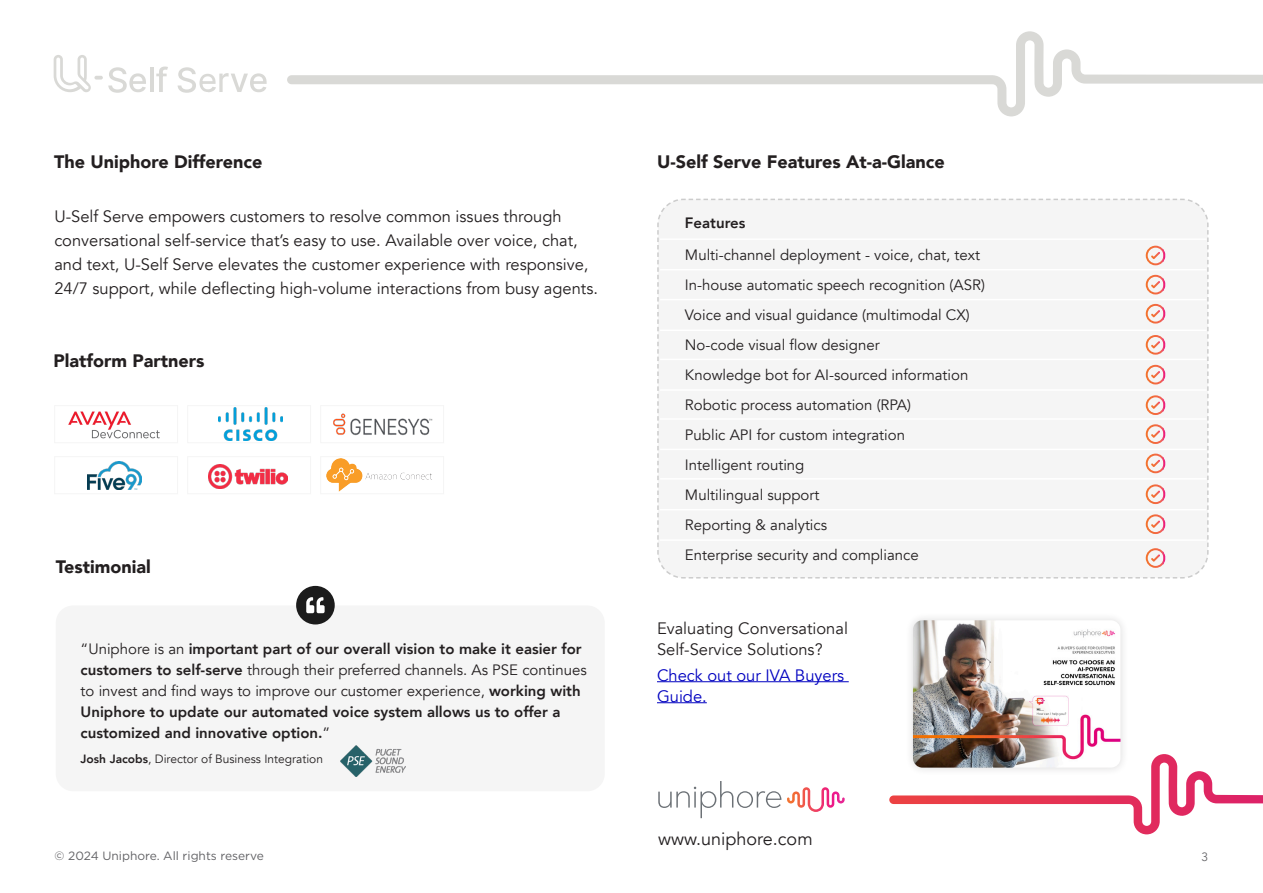
<style>
.page{position:relative;width:1263px;height:893px;background:#fff}
.page>*{position:absolute;margin:0;border:0;box-sizing:border-box;transform-origin:0 0}
.t1{font:900 18px "Avenir";color:#231f20}
.t2{font:18px "Avenir";color:#231f20}
.t3{font:16.5px/24px "Avenir";color:#231f20}
.t4{font:16.5px/21px "Avenir";color:#0000c0}
.t5{font:15px/30px "Avenir";color:#231f20}
.t6{font:800 15px/21px "Avenir";color:#231f20}
.t7{font:12px "Avenir";color:#231f20}
.t8{font:12px "Gotham";color:#636366}
.t9{font:12px "Avenir";color:#636366}
.s1{font-weight:400}
.s2{font-weight:800}
</style>
<div class="page">
<hr style="left:657px;top:681px;width:192px;height:1px;background:#0000c0">
<hr style="left:657px;top:702px;width:50px;height:1px;background:#0000c0">
<div style="left:657px;top:198px;width:552px;height:381px;background:#f5f5f5"></div>
<hr style="left:660px;top:238px;width:546px;height:2px;background:#fff">
<hr style="left:660px;top:269px;width:546px;height:1px;background:#fff">
<hr style="left:660px;top:299px;width:546px;height:1px;background:#fff">
<hr style="left:660px;top:329px;width:546px;height:2px;background:#fff">
<hr style="left:660px;top:359px;width:546px;height:1px;background:#fff">
<hr style="left:660px;top:389px;width:546px;height:2px;background:#fff">
<hr style="left:660px;top:418px;width:546px;height:2px;background:#fff">
<hr style="left:660px;top:449px;width:546px;height:1px;background:#fff">
<hr style="left:660px;top:478px;width:546px;height:2px;background:#fff">
<hr style="left:660px;top:509px;width:546px;height:1px;background:#fff">
<hr style="left:660px;top:539px;width:546px;height:2px;background:#fff">
<svg style="left:1146px;top:275px;width:19px;height:19px"></svg>
<svg style="left:1146px;top:246px;width:19px;height:19px"></svg>
<svg style="left:1146px;top:304px;width:19px;height:20px"></svg>
<svg style="left:1146px;top:335px;width:19px;height:20px"></svg>
<svg style="left:1146px;top:365px;width:19px;height:19px"></svg>
<svg style="left:1146px;top:395px;width:19px;height:20px"></svg>
<svg style="left:1146px;top:454px;width:19px;height:19px"></svg>
<svg style="left:1146px;top:484px;width:19px;height:20px"></svg>
<svg style="left:1146px;top:514px;width:19px;height:20px"></svg>
<svg style="left:1146px;top:548px;width:19px;height:20px"></svg>
<svg style="left:1146px;top:424px;width:19px;height:20px"></svg>
<svg style="left:889px;top:754px;width:374px;height:80px"></svg>
<svg style="left:658px;top:781px;width:123px;height:37px"></svg>
<svg style="left:787px;top:787px;width:58px;height:25px"></svg>
<div style="left:56px;top:605px;width:549px;height:186px;background:#f5f5f5;border-radius:17px"></div>
<div style="left:296px;top:586px;width:39px;height:38px;background:#1c1c1c;border-radius:50%"></div>
<svg style="left:306px;top:597px;width:19px;height:16px"></svg>
<img style="left:341px;top:746px;width:64px;height:31px">
<img style="left:68px;top:411px;width:92px;height:28px">
<img style="left:218px;top:408px;width:64px;height:33px">
<img style="left:333px;top:413px;width:100px;height:23px">
<img style="left:88px;top:461px;width:54px;height:28px">
<div style="left:904px;top:612px;width:225px;height:164px;background:#f8f8f8"></div>
<img style="left:913px;top:620px;width:207px;height:148px">
<img style="left:208px;top:464px;width:80px;height:24px">
<img style="left:327px;top:459px;width:105px;height:33px">
<hr style="left:150px;top:68px;width:4px;height:24px;background:#d9d9d6">
<svg style="left:156px;top:67px;width:12px;height:25px"></svg>
<svg style="left:178px;top:67px;width:89px;height:26px"></svg>
<svg style="left:54px;top:55px;width:92px;height:38px"></svg>
<svg style="left:287px;top:31px;width:976px;height:85px"></svg>
<p class="t1" style="left:54px;top:147px;width:210px">The Uniphore Difference</p>
<p class="t3" style="left:54px;top:205px;width:545px">U-Self Serve empowers customers to resolve common issues through conversational self-service that’s easy to use. Available over voice, chat, and text, U-Self Serve elevates the customer experience with responsive, 24/7 support, while deflecting high-volume interactions from busy agents.</p>
<p class="t1" style="left:53px;top:346px;width:153px">Platform Partners</p>
<p class="t1" style="left:56px;top:551px;width:97px">Testimonial</p>
<p class="t6" style="left:81px;top:638px;width:508px"><span class="s1">“Uniphore is an</span> important part of our overall vision to make it easier for customers to self-serve <span class="s1">through their preferred channels. As PSE continues to invest and find ways to improve our customer experience,</span> working with Uniphore to update our automated voice system allows us to offer a customized and innovative option.<span class="s1">”</span></p>
<p class="t7" style="left:81px;top:751px;width:244px"><span class="s2">Josh Jacobs</span>, Director of Business Integration</p>
<p class="t1" style="left:657px;top:147px;width:289px">U-Self Serve Features At-a-Glance</p>
<p class="t6" style="left:685px;top:212px;width:62px">Features</p>
<p class="t5" style="left:685px;top:240px;width:301px">Multi-channel deployment - voice, chat, text In-house automatic speech recognition (ASR)<br>Voice and visual guidance (multimodal CX)<br>No-code visual flow designer<br>Knowledge bot for AI-sourced information Robotic process automation (RPA)<br>Public API for custom integration<br>Intelligent routing<br>Multilingual support<br>Reporting &amp; analytics<br>Enterprise security and compliance</p>
<p class="t3" style="left:657px;top:618px;width:192px;line-height:21px">Evaluating Conversational<br>Self-Service Solutions?</p>
<p class="t4" style="left:657px;top:665px;width:189px">Check out our IVA Buyers<br>Guide.</p>
<p class="t2" style="left:658px;top:828px;width:156px">www.uniphore.com</p>
<p class="t8" style="left:55px;top:849px;width:211px">© 2024 Uniphore. All rights reserve</p>
<p class="t9" style="left:1201px;top:850px;width:8px">3</p>
</div>
